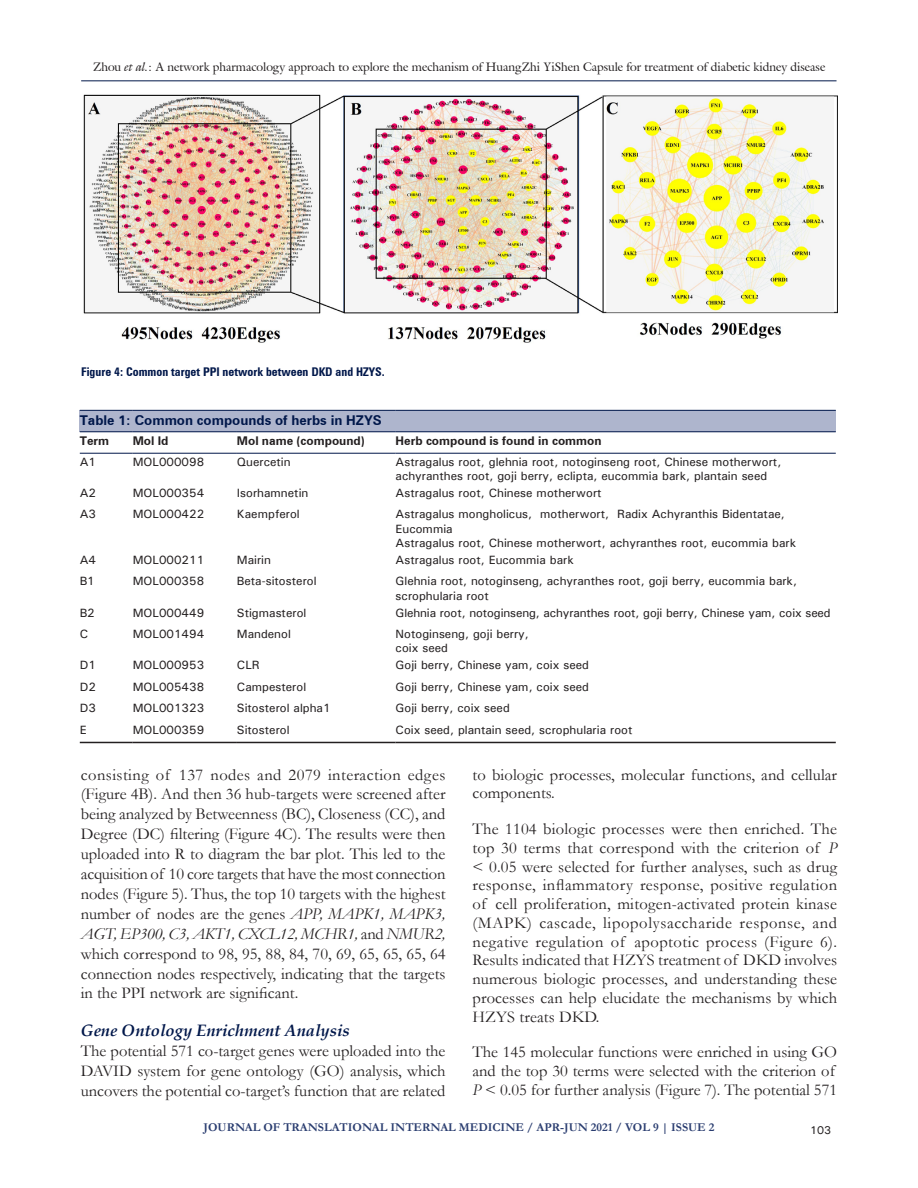
<style>
.page{position:relative;width:918px;height:1188px;background:#fff}
.page>*{position:absolute;margin:0;border:0;box-sizing:border-box;transform-origin:0 0}
.TX{font:16.5px/20px "Garamond";color:#231f20;text-align:justify}
.t1{font:italic 700 16.5px "Book Antiqua";color:#00174a}
.TT{font:700 13.5px "Zurich BT";color:#00174a}
.TB{font:500 12px/14.4px "Univers";color:#231f20}
.t2{font:12px "Galliard IT Cby BT";color:#231f20}
.t3{font:700 12px "Garamond";color:#2a3d70}
.TableLastLine{font:500 12px "Univers";color:#231f20}
.TCH{font:700 12px "Zurich BT";color:#231f20}
.FGC{font:700 condensed 12px "Zurich BT";color:#00174a}
.t4{font:500 11.25px "Univers";color:#231f20}
.s1{font-style:italic}
</style>
<div class="page">
<hr style="left:81px;top:80px;width:756px;height:1px;background:#00174a">
<img style="left:83px;top:94px;width:754px;height:249px">
<div style="left:80px;top:410px;width:756px;height:22px;background:#aeb5cd"></div>
<hr style="left:80px;top:410px;width:53px;height:1px;background:#00174a">
<hr style="left:133px;top:410px;width:104px;height:1px;background:#00174a">
<hr style="left:237px;top:410px;width:159px;height:1px;background:#00174a">
<hr style="left:396px;top:410px;width:440px;height:1px;background:#00174a">
<hr style="left:80px;top:431px;width:53px;height:1px;background:#00174a">
<hr style="left:133px;top:431px;width:104px;height:1px;background:#00174a">
<hr style="left:237px;top:431px;width:159px;height:1px;background:#00174a">
<hr style="left:396px;top:431px;width:440px;height:1px;background:#00174a">
<hr style="left:80px;top:453px;width:53px;height:1px;background:#00174a">
<hr style="left:133px;top:453px;width:104px;height:1px;background:#00174a">
<hr style="left:237px;top:453px;width:159px;height:1px;background:#00174a">
<hr style="left:396px;top:453px;width:440px;height:1px;background:#00174a">
<hr style="left:80px;top:742px;width:53px;height:1px;background:#231f20">
<hr style="left:133px;top:742px;width:104px;height:1px;background:#231f20">
<hr style="left:237px;top:742px;width:159px;height:1px;background:#231f20">
<hr style="left:396px;top:742px;width:440px;height:1px;background:#231f20">
<p class="t2" style="left:93px;top:59px;width:734px">Zhou <span class="s1">et al.</span>: A network pharmacology approach to explore the mechanism of HuangZhi YiShen Capsule for treatment of diabetic kidney disease</p>
<p class="FGC" style="left:81px;top:364px;width:305px">Figure 4: Common target PPI network between DKD and HZYS.</p>
<p class="TT" style="left:80px;top:412px;width:303px">Table 1: Common compounds of herbs in HZYS</p>
<p class="TCH" style="left:80px;top:434px;width:31px">Term</p>
<p class="TCH" style="left:133px;top:434px;width:37px">Mol Id</p>
<p class="TCH" style="left:237px;top:434px;width:129px">Mol name (compound)</p>
<p class="TCH" style="left:396px;top:434px;width:207px">Herb compound is found in common</p>
<p class="TB" style="left:80px;top:454px;width:18px">A1</p>
<p class="TB" style="left:133px;top:454px;width:73px">MOL000098</p>
<p class="TB" style="left:237px;top:454px;width:55px">Quercetin</p>
<p class="TB" style="left:396px;top:454px;width:387px">Astragalus root, glehnia root, notoginseng root, Chinese motherwort, achyranthes root, goji berry, eclipta, eucommia bark, plantain seed</p>
<p class="TB" style="left:80px;top:485px;width:18px">A2</p>
<p class="TB" style="left:133px;top:485px;width:73px">MOL000354</p>
<p class="TB" style="left:237px;top:485px;width:73px">Isorhamnetin</p>
<p class="TB" style="left:396px;top:485px;width:208px">Astragalus root, Chinese motherwort</p>
<p class="TB" style="left:80px;top:507px;width:18px">A3</p>
<p class="TB" style="left:133px;top:507px;width:73px">MOL000422</p>
<p class="TB" style="left:237px;top:507px;width:64px">Kaempferol</p>
<p class="TB" style="left:396px;top:507px;width:391px">Astragalus mongholicus, motherwort, Radix Achyranthis Bidentatae,<br>Eucommia</p>
<p class="TB" style="left:396px;top:536px;width:402px">Astragalus root, Chinese motherwort, achyranthes root, eucommia bark</p>
<p class="TB" style="left:80px;top:552px;width:18px">A4</p>
<p class="TB" style="left:133px;top:552px;width:73px">MOL000211</p>
<p class="TB" style="left:237px;top:552px;width:36px">Mairin</p>
<p class="TB" style="left:396px;top:552px;width:180px">Astragalus root, Eucommia bark</p>
<p class="TB" style="left:80px;top:574px;width:17px">B1</p>
<p class="TB" style="left:133px;top:574px;width:73px">MOL000358</p>
<p class="TB" style="left:237px;top:574px;width:81px">Beta-sitosterol</p>
<p class="TB" style="left:396px;top:574px;width:403px">Glehnia root, notoginseng, achyranthes root, goji berry, eucommia bark, scrophularia root</p>
<p class="TB" style="left:80px;top:605px;width:17px">B2</p>
<p class="TB" style="left:133px;top:605px;width:73px">MOL000449</p>
<p class="TB" style="left:237px;top:605px;width:71px">Stigmasterol</p>
<p class="TB" style="left:396px;top:605px;width:437px">Glehnia root, notoginseng, achyranthes root, goji berry, Chinese yam, coix seed</p>
<p class="TB" style="left:80px;top:627px;width:10px">C</p>
<p class="TB" style="left:133px;top:627px;width:73px">MOL001494</p>
<p class="TB" style="left:237px;top:627px;width:56px">Mandenol</p>
<p class="TB" style="left:396px;top:627px;width:135px">Notoginseng, goji berry,</p>
<p class="TB" style="left:396px;top:641px;width:54px">coix seed</p>
<p class="TB" style="left:80px;top:658px;width:18px">D1</p>
<p class="TB" style="left:133px;top:658px;width:73px">MOL000953</p>
<p class="TB" style="left:237px;top:658px;width:24px">CLR</p>
<p class="TB" style="left:396px;top:658px;width:195px">Goji berry, Chinese yam, coix seed</p>
<p class="TB" style="left:80px;top:679px;width:18px">D2</p>
<p class="TB" style="left:133px;top:679px;width:73px">MOL005438</p>
<p class="TB" style="left:237px;top:679px;width:71px">Campesterol</p>
<p class="TB" style="left:396px;top:679px;width:195px">Goji berry, Chinese yam, coix seed</p>
<p class="TB" style="left:80px;top:701px;width:18px">D3</p>
<p class="TB" style="left:133px;top:701px;width:73px">MOL001323</p>
<p class="TB" style="left:237px;top:701px;width:95px">Sitosterol alpha1</p>
<p class="TB" style="left:396px;top:701px;width:116px">Goji berry, coix seed</p>
<p class="TableLastLine" style="left:80px;top:722px;width:8px">E</p>
<p class="TableLastLine" style="left:133px;top:722px;width:73px">MOL000359</p>
<p class="TableLastLine" style="left:237px;top:722px;width:54px">Sitosterol</p>
<p class="TableLastLine" style="left:396px;top:722px;width:238px">Coix seed, plantain seed, scrophularia root</p>
<p class="TX" style="left:81px;top:764px;width:366px">consisting of 137 nodes and 2079 interaction edges (Figure 4B). And then 36 hub-targets were screened after being analyzed by Betweenness (BC), Closeness (CC), and Degree (DC) filtering (Figure 4C). The results were then uploaded into R to diagram the bar plot. This led to the acquisition of 10 core targets that have the most connection nodes (Figure 5). Thus, the top 10 targets with the highest number of nodes are the genes <span class="s1">APP, MAPK1, MAPK3, AGT, EP300, C3, AKT1, CXCL12, MCHR1,</span> and <span class="s1">NMUR2, </span>which correspond to 98, 95, 88, 84, 70, 69, 65, 65, 65, 64 connection nodes respectively, indicating that the targets in the PPI network are significant.</p>
<h2 class="t1" style="left:81px;top:1019px;width:271px">Gene Ontology Enrichment Analysis</h2>
<p class="TX" style="left:81px;top:1041px;width:366px">The potential 571 co-target genes were uploaded into the DAVID system for gene ontology (GO) analysis, which uncovers the potential co-target’s function that are related</p>
<p class="TX" style="left:472px;top:765px;width:366px;line-height:18.8px">to biologic processes, molecular functions, and cellular components.</p>
<p class="TX" style="left:472px;top:819px;width:366px;line-height:18.8px">The 1104 biologic processes were then enriched. The top 30 terms that correspond with the criterion of <span class="s1">P </span>&lt; 0.05 were selected for further analyses, such as drug response, inflammatory response, positive regulation of cell proliferation, mitogen-activated protein kinase (MAPK) cascade, lipopolysaccharide response, and negative regulation of apoptotic process (Figure 6).<br>Results indicated that HZYS treatment of DKD involves numerous biologic processes, and understanding these processes can help elucidate the mechanisms by which HZYS treats DKD.</p>
<p class="TX" style="left:472px;top:1042px;width:366px;line-height:18.8px;text-align:left">The 145 molecular functions were enriched in using GO and the top 30 terms were selected with the criterion of<br><span class="s1">P</span> &lt; 0.05 for further analysis (Figure 7). The potential 571</p>
<p class="t3" style="left:204px;top:1119px;width:512px">JOURNAL OF TRANSLATIONAL INTERNAL MEDICINE / APR-JUN 2021 / VOL 9 | ISSUE 2</p>
<p class="t4" style="left:810px;top:1123px;width:23px">103</p>
</div>
